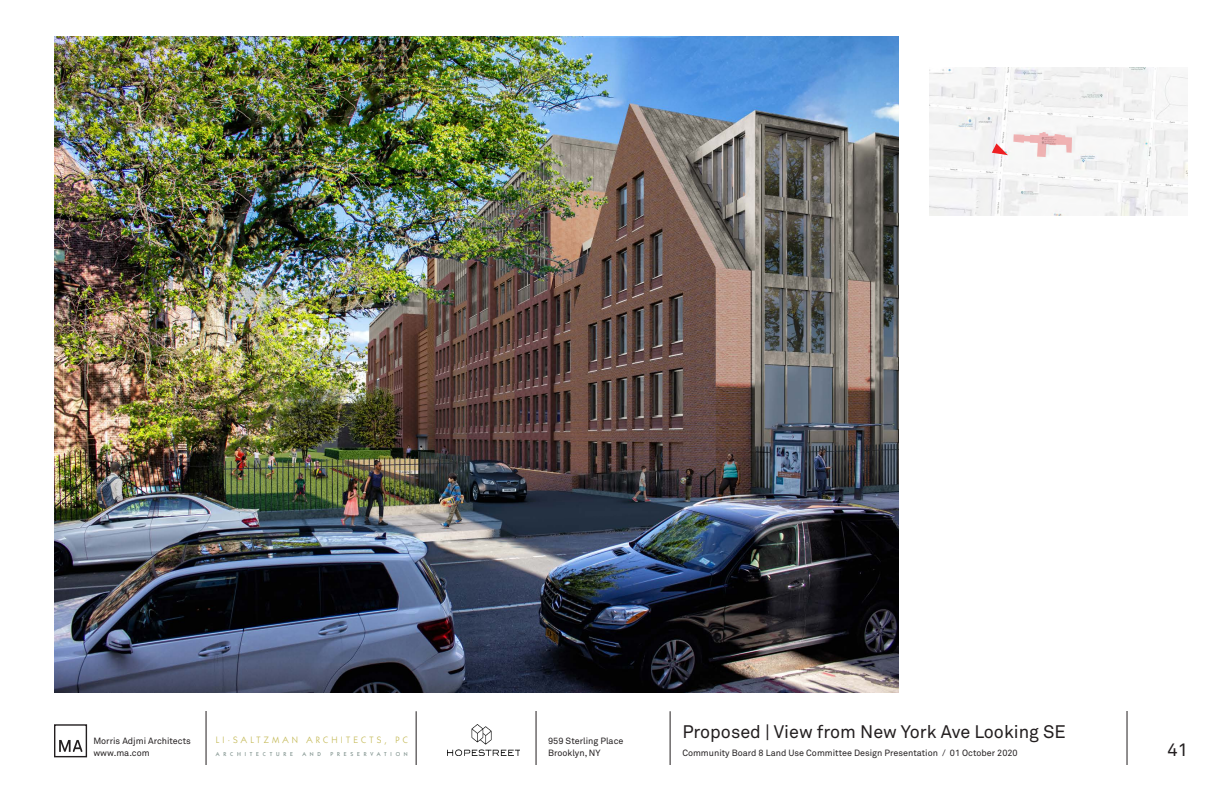
<style>
.page{position:relative;width:1224px;height:792px;background:#fff}
.page>*{position:absolute;margin:0;border:0;box-sizing:border-box;transform-origin:0 0}
.Title_18pt{font:18px "Akkurat Std";color:#231f20}
.t1{font:9.3px "Itc Kabel";letter-spacing:.34em;color:#c3b854}
.t2{font:9px/12px "Akkurat Std";color:#231f20}
.t3{font:500 5.7px "Itc Kabel";letter-spacing:.67em;color:#7d908b}
</style>
<div class="page">
<img style="left:448px;top:725px;width:72px;height:31px">
<hr style="left:1127px;top:711px;width:1px;height:54px;background:#231f20">
<div style="left:54px;top:724px;width:33px;height:33px;border:1px solid #231f20"></div>
<svg style="left:59px;top:740px;width:23px;height:12px"></svg>
<hr style="left:670px;top:711px;width:1px;height:54px;background:#231f20">
<hr style="left:536px;top:711px;width:1px;height:54px;background:#231f20">
<hr style="left:416px;top:711px;width:1px;height:54px;background:#231f20">
<hr style="left:206px;top:711px;width:1px;height:54px;background:#231f20">
<img style="left:54px;top:36px;width:845px;height:657px">
<img style="left:929px;top:68px;width:259px;height:148px">
<svg style="left:992px;top:132px;width:80px;height:25px"></svg>
<p class="t1" style="left:216px;top:735px;width:194px">LI·SALTZMAN ARCHITECTS, PC</p>
<p class="Title_18pt" style="left:682px;top:722px;width:385px">Proposed | View from New York Ave Looking SE</p>
<p class="t3" style="left:216px;top:751px;width:79px">ARCHITECTURE</p>
<p class="t3" style="left:302px;top:751px;width:20px">AND</p>
<p class="t3" style="left:330px;top:751px;width:79px">PRESERVATION</p>
<p class="t2" style="left:93px;top:735px;width:99px">Morris Adjmi Architects www.ma.com</p>
<h1 class="Title_18pt" style="left:1167px;top:739px;width:22px">41</h1>
<p class="t2" style="left:548px;top:735px;width:77px">959 Sterling Place<br>Brooklyn, NY</p>
<p class="t2" style="left:682px;top:747px;width:337px">Community Board 8 Land Use Committee Design Presentation / 01 October 2020</p>
</div>
